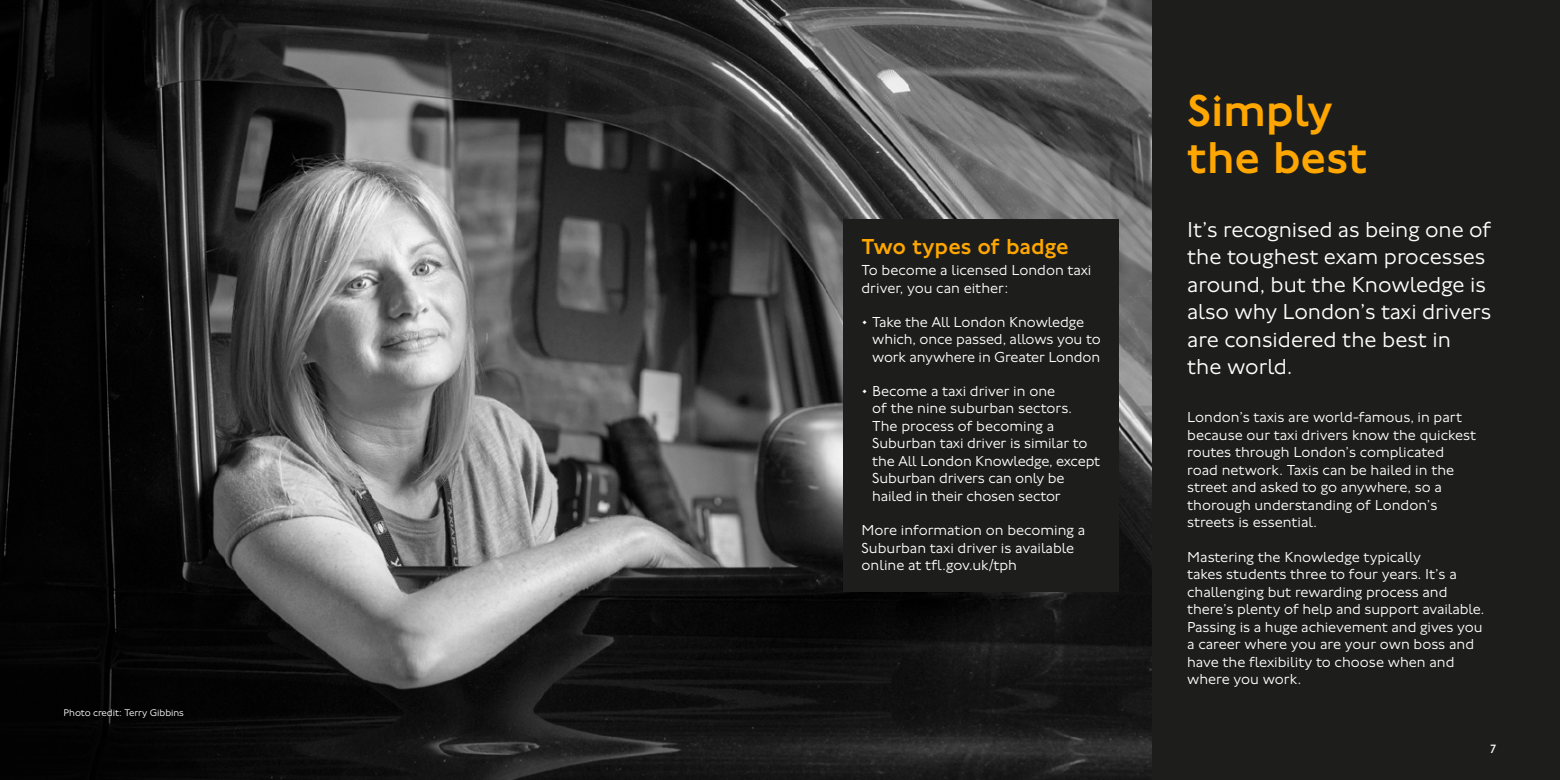
<style>
.page{position:relative;width:1560px;height:780px;background:#fff}
.page>*{position:absolute;margin:0;border:0;box-sizing:border-box;transform-origin:0 0}
.t1{font:500 46.25px/46.2px "Johnston 100";letter-spacing:-.005em;color:#ffa700}
.t2{font:300 22.5px/27.5px "Johnston 100";letter-spacing:-.005em;color:#fff}
.t3{font:500 22.5px "Johnston 100";color:#ffa700}
.t4{font:300 15px/17.5px "Johnston 100";color:#fff}
.t5{font:12.5px "Johnston 100";color:#fff}
.t6{font:300 10px "Johnston 100";letter-spacing:-.005em;color:#fff}
</style>
<div class="page">
<img style="left:0;top:0;width:1152px;height:780px">
<div style="left:1152px;top:0;width:407px;height:780px;background:#1d1d1b"></div>
<div style="left:843px;top:220px;width:275px;height:372px;background:#1d1d1b"></div>
<p class="t6" style="left:63px;top:707px;width:122px">Photo credit: Terry Gibbins</p>
<h2 class="t3" style="left:861px;top:234px;width:208px">Two types of badge</h2>
<p class="t4" style="left:861px;top:262px;width:231px">To become a licensed London taxi driver, you can either:</p>
<p class="t4" style="left:872px;top:313px;width:230px;text-indent:-11px">• Take the All London Knowledge which, once passed, allows you to work anywhere in Greater London</p>
<p class="t4" style="left:872px;top:382px;width:229px;text-indent:-11px">• Become a taxi driver in one<br>of the nine suburban sectors.<br>The process of becoming a<br>Suburban taxi driver is similar to the All London Knowledge, except<br>Suburban drivers can only be hailed in their chosen sector</p>
<p class="t4" style="left:861px;top:521px;width:225px">More information on becoming a<br>Suburban taxi driver is available online at tfl.gov.uk/tph</p>
<h1 class="t1" style="left:1186px;top:89px;width:181px">Simply the best</h1>
<h2 class="t2" style="left:1186px;top:215px;width:306px">It’s recognised as being one of the toughest exam processes around, but the Knowledge is also why London’s taxi drivers are considered the best in<br>the world.</h2>
<p class="t4" style="left:1186px;top:409px;width:290px">London’s taxis are world-famous, in part because our taxi drivers know the quickest routes through London’s complicated road network. Taxis can be hailed in the street and asked to go anywhere, so a thorough understanding of London’s streets is essential.</p>
<p class="t4" style="left:1186px;top:548px;width:298px">Mastering the Knowledge typically<br>takes students three to four years. It’s a challenging but rewarding process and there’s plenty of help and support available.<br>Passing is a huge achievement and gives you a career where you are your own boss and have the flexibility to choose when and where you work.</p>
<p class="t5" style="left:1489px;top:741px;width:8px">7</p>
</div>
